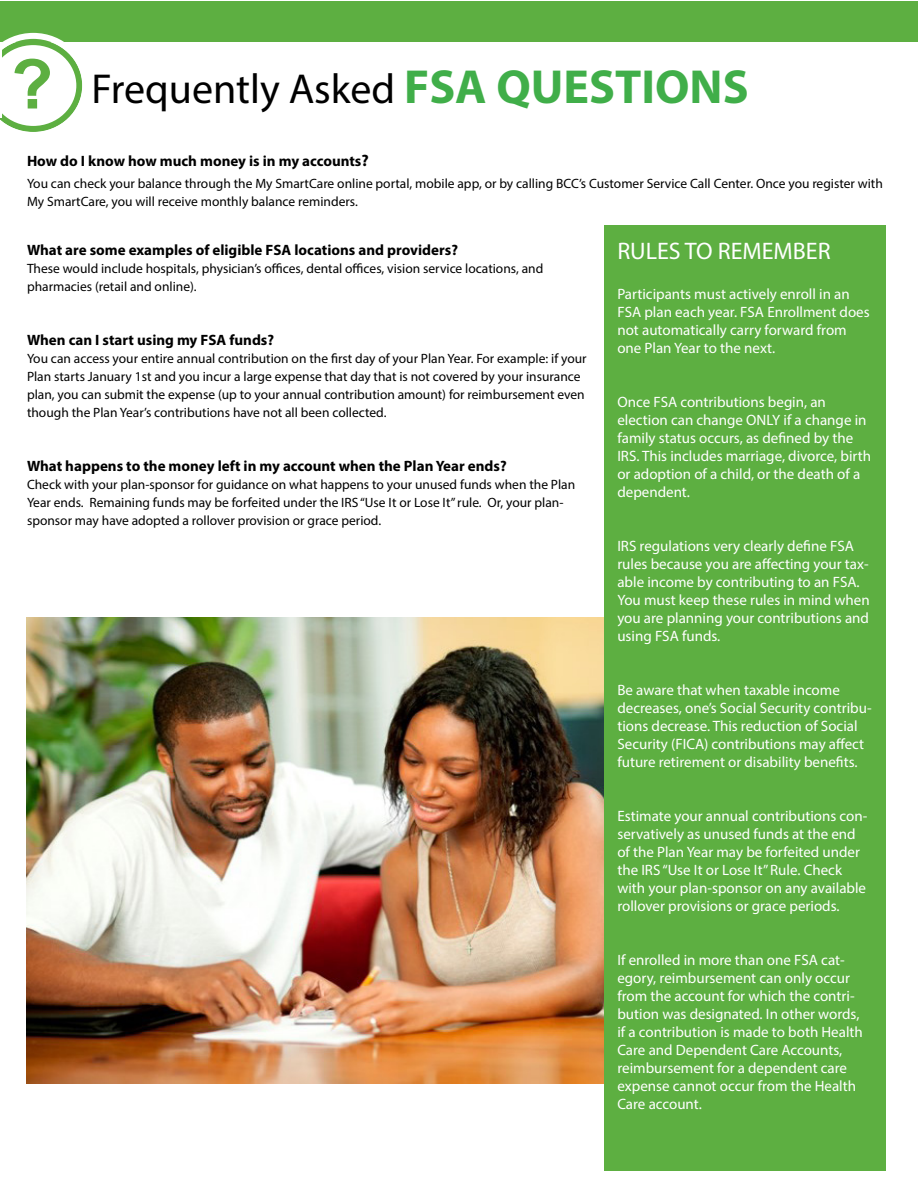
<style>
.page{position:relative;width:918px;height:1188px;background:#fff}
.page>*{position:absolute;margin:0;border:0;box-sizing:border-box;transform-origin:0 0}
.t1{font:700 69px "Arial";color:#5daf41}
.t2{font:42px "Myriad Pro";color:#000}
.t3{font:24px "Myriad Pro";color:#fff}
.t4{font:15px/18px "Myriad Pro";color:#fff}
.Text{font:700 15px "Myriad Pro";color:#000}
.account_types{font:700 15px "Myriad Pro";color:#000}
.Text-2{font:13.5px/18px "Myriad Pro";color:#000}
.s1{font-weight:700;font-size:48px;color:#40ae49}
.s2{font-size:16.5px}
</style>
<div class="page">
<img style="left:27px;top:617px;width:577px;height:467px">
<div style="left:604px;top:226px;width:282px;height:945px;background:#5daf41"></div>
<div style="left:0;top:2px;width:917px;height:40px;background:#5daf41"></div>
<svg style="left:0;top:33px;width:83px;height:99px"></svg>
<hr style="left:0;top:47px;width:2px;height:70px;background:#fff">
<p class="t1" style="left:11px;top:38px;width:44px">?</p>
<p class="t2" style="left:92px;top:63px;width:659px">Frequently Asked <span class="s1">FSA QUESTIONS</span></p>
<p class="account_types" style="left:27px;top:151px;width:343px">How do I know how much money is in my accounts<span class="s2">?</span></p>
<p class="Text-2" style="left:27px;top:175px;width:857px">You can check your balance through the My SmartCare online portal, mobile app, or by calling BCC’s Customer Service Call Center. Once you register with<br>My SmartCare, you will receive monthly balance reminders.</p>
<p class="Text" style="left:27px;top:240px;width:433px">What are some examples of eligible FSA locations and providers?</p>
<p class="Text-2" style="left:27px;top:259px;width:518px">These would include hospitals, physician’s offices, dental offices, vision service locations, and pharmacies (retail and online).</p>
<p class="Text" style="left:27px;top:330px;width:249px">When can I start using my FSA funds?</p>
<p class="Text-2" style="left:27px;top:349px;width:561px">You can access your entire annual contribution on the first day of your Plan Year. For example: if your Plan starts January 1st and you incur a large expense that day that is not covered by your insurance plan, you can submit the expense (up to your annual contribution amount) for reimbursement even though the Plan Year’s contributions have not all been collected.</p>
<p class="Text" style="left:27px;top:456px;width:481px">What happens to the money left in my account when the Plan Year ends?</p>
<p class="Text-2" style="left:27px;top:475px;width:550px">Check with your plan-sponsor for guidance on what happens to your unused funds when the Plan<br>Year ends. Remaining funds may be forfeited under the IRS “Use It or Lose It” rule. Or, your plan&shy;sponsor may have adopted a rollover provision or grace period.</p>
<p class="t3" style="left:617px;top:237px;width:215px">RULES TO REMEMBER</p>
<p class="t4" style="left:617px;top:285px;width:254px">Participants must actively enroll in an FSA plan each year. FSA Enrollment does not automatically carry forward from one Plan Year to the next.</p>
<p class="t4" style="left:617px;top:393px;width:255px">Once FSA contributions begin, an election can change ONLY if a change in family status occurs, as defined by the IRS. This includes marriage, divorce, birth or adoption of a child, or the death of a dependent.</p>
<p class="t4" style="left:617px;top:537px;width:254px">IRS regulations very clearly define FSA rules because you are affecting your tax&shy;able income by contributing to an FSA.<br>You must keep these rules in mind when you are planning your contributions and using FSA funds.</p>
<p class="t4" style="left:617px;top:681px;width:256px">Be aware that when taxable income decreases, one’s Social Security contribu&shy;tions decrease. This reduction of Social Security (FICA) contributions may affect future retirement or disability benefits.</p>
<p class="t4" style="left:617px;top:807px;width:251px">Estimate your annual contributions con&shy;servatively as unused funds at the end of the Plan Year may be forfeited under the IRS “Use It or Lose It” Rule. Check with your plan-sponsor on any available rollover provisions or grace periods.</p>
<p class="t4" style="left:617px;top:951px;width:247px">If enrolled in more than one FSA cat&shy;egory, reimbursement can only occur from the account for which the contri&shy;bution was designated. In other words, if a contribution is made to both Health Care and Dependent Care Accounts, reimbursement for a dependent care expense cannot occur from the Health Care account.</p>
</div>
